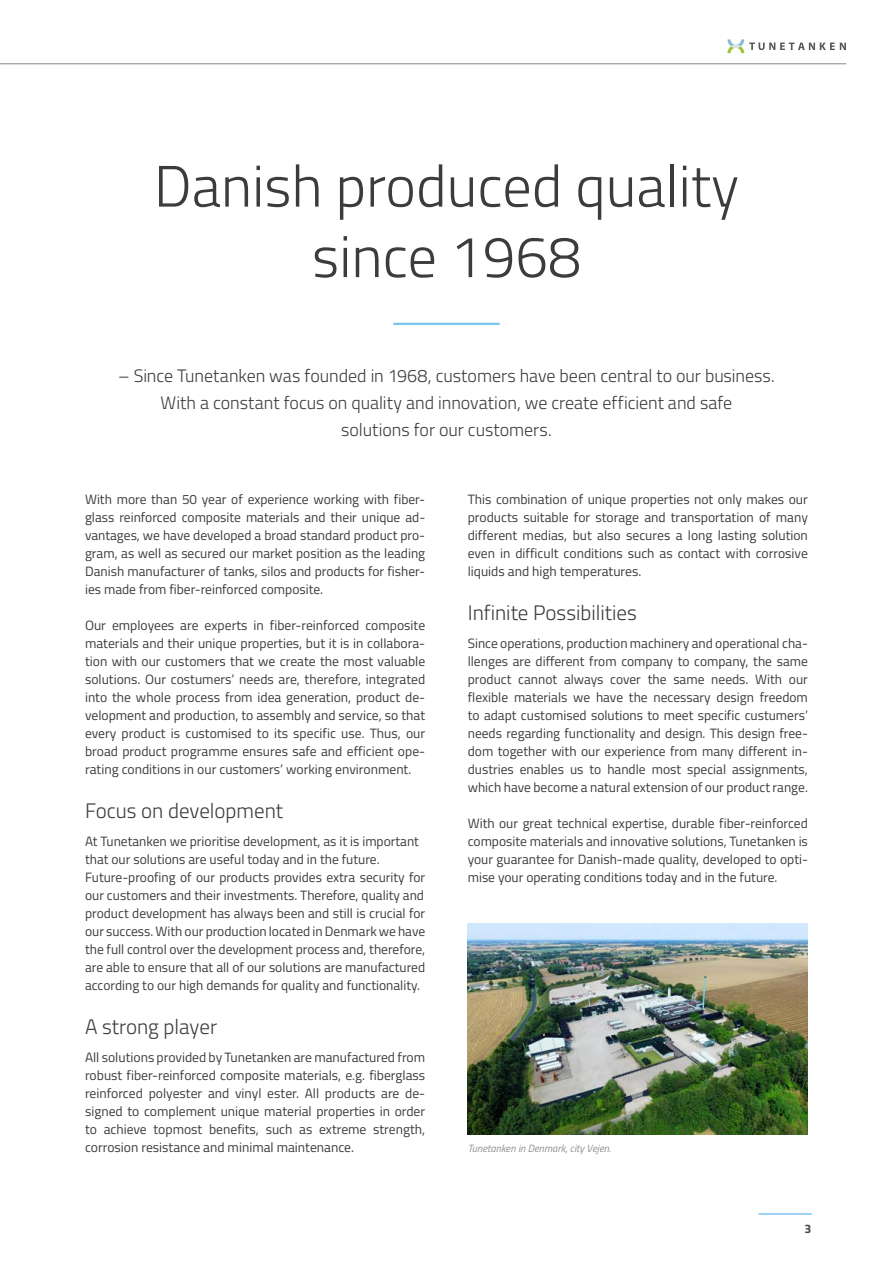
<style>
.page{position:relative;width:893px;height:1263px;background:#fff}
.page>*{position:absolute;margin:0;border:0;box-sizing:border-box;transform-origin:0 0}
.t1{font:300 58.5px/70.5px "Titillium Web";color:#3c3c3b;text-align:center}
.t2{font:300 21px "Titillium Web";color:#3c3c3b}
.t3{font:300 18px/27px "Titillium Web";color:#3c3c3b;text-align:center}
.t4{font:13.5px/18px "Titillium Web";color:#3c3c3b;text-align:justify}
.t5{font:700 12.45px "Titillium Web";color:#4a4a49}
.t6{font:italic 10.5px "Titillium Web";color:#909090}
</style>
<div class="page">
<svg style="left:727px;top:39px;width:119px;height:14px"></svg>
<hr style="left:759px;top:1213px;width:53px;height:2px;background:#7bc5ef">
<hr style="left:0;top:64px;width:846px;height:1px;background:#878787">
<img style="left:468px;top:924px;width:340px;height:211px">
<hr style="left:393px;top:323px;width:107px;height:2px;background:#7bc5ef">
<h1 class="t1" style="left:154px;top:148px;width:587px">Danish produced quality since 1968</h1>
<h3 class="t3" style="left:118px;top:361px;width:658px">– Since Tunetanken was founded in 1968, customers have been central to our business.<br>With a constant focus on quality and innovation, we create efficient and safe<br>solutions for our customers.</h3>
<p class="t4" style="left:85px;top:490px;width:342px">With more than 50 year of experience working with fiber&shy;glass reinforced composite materials and their unique ad&shy;vantages, we have developed a broad standard product pro&shy;gram, as well as secured our market position as the leading Danish manufacturer of tanks, silos and products for fisher&shy;ies made from fiber-reinforced composite.</p>
<p class="t4" style="left:85px;top:616px;width:342px">Our employees are experts in fiber-reinforced composite materials and their unique properties, but it is in collabora&shy;tion with our customers that we create the most valuable solutions. Our costumers’ needs are, therefore, integrated into the whole process from idea generation, product de&shy;velopment and production, to assembly and service, so that every product is customised to its specific use. Thus, our broad product programme ensures safe and efficient ope&shy;rating conditions in our customers’ working environment.</p>
<h2 class="t2" style="left:85px;top:795px;width:200px">Focus on development</h2>
<p class="t4" style="left:85px;top:832px;width:342px;text-align:left">At Tunetanken we prioritise development, as it is important that our solutions are useful today and in the future.<br>Future-proofing of our products provides extra security for our customers and their investments. Therefore, quality and product development has always been and still is crucial for our success. With our production located in Denmark we have the full control over the development process and, therefore, are able to ensure that all of our solutions are manufactured according to our high demands for quality and functionality.</p>
<h2 class="t2" style="left:85px;top:1011px;width:134px">A strong player</h2>
<p class="t4" style="left:85px;top:1048px;width:342px">All solutions provided by Tunetanken are manufactured from robust fiber-reinforced composite materials, e.g. fiberglass reinforced polyester and vinyl ester. All products are de&shy;signed to complement unique material properties in order to achieve topmost benefits, such as extreme strength, corrosion resistance and minimal maintenance.</p>
<p class="t4" style="left:468px;top:490px;width:342px">This combination of unique properties not only makes our products suitable for storage and transportation of many different medias, but also secures a long lasting solution even in difficult conditions such as contact with corrosive liquids and high temperatures.</p>
<h2 class="t2" style="left:468px;top:597px;width:171px">Infinite Possibilities</h2>
<p class="t4" style="left:468px;top:634px;width:342px">Since operations, production machinery and operational cha&shy;llenges are different from company to company, the same product cannot always cover the same needs. With our flexible materials we have the necessary design freedom to adapt customised solutions to meet specific custumers’ needs regarding functionality and design. This design free&shy;dom together with our experience from many different in&shy;dustries enables us to handle most special assignments, which have become a natural extension of our product range.</p>
<p class="t4" style="left:468px;top:814px;width:342px">With our great technical expertise, durable fiber-reinforced composite materials and innovative solutions, Tunetanken is your guarantee for Danish-made quality, developed to opti&shy;mise your operating conditions today and in the future.</p>
<p class="t6" style="left:468px;top:1140px;width:145px">Tunetanken in Denmark, city Vejen.</p>
<p class="t5" style="left:805px;top:1219px;width:8px">3</p>
</div>
